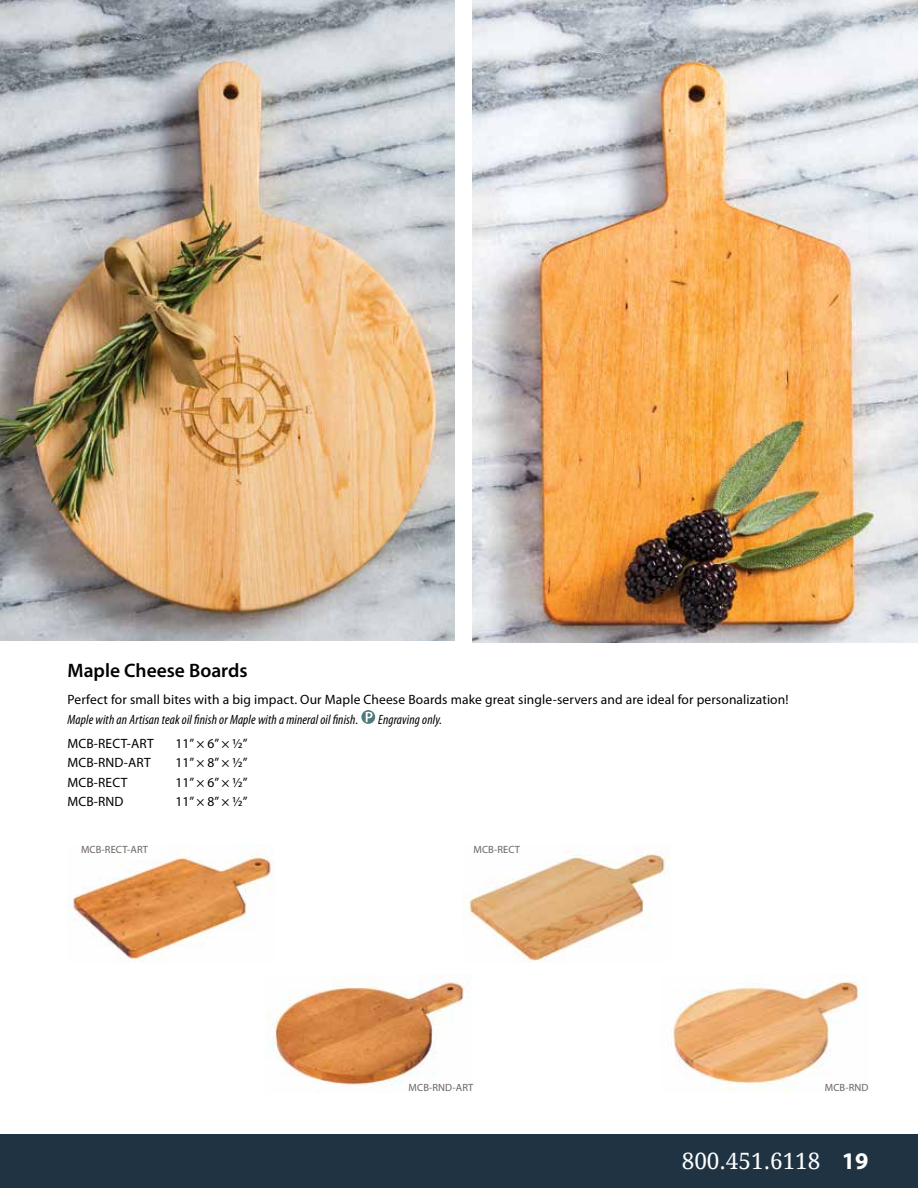
<style>
.page{position:relative;width:918px;height:1188px;background:#fff}
.page>*{position:absolute;margin:0;border:0;box-sizing:border-box;transform-origin:0 0}
.t1{font:22.5px "Droid Serif";color:#fff}
.t2{font:600 19.5px "Myriad Pro";color:#000}
.t3{font:13.5px "Myriad Pro";letter-spacing:.01em;color:#000}
.t4{font:italic condensed 13.5px "Myriad Pro";letter-spacing:.01em;color:#000}
.t5{font:10.5px "Myriad Pro";letter-spacing:.01em;color:#6a6460}
.s1{font-family:"Myriad Pro";font-weight:700;font-size:24px}
</style>
<div class="page">
<div style="left:0;top:1134px;width:918px;height:54px;background:#1f3342"></div>
<svg style="left:361px;top:710px;width:14px;height:14px"></svg>
<img style="left:672px;top:974px;width:188px;height:119px">
<img style="left:266px;top:977px;width:204px;height:115px">
<img style="left:463px;top:853px;width:205px;height:110px">
<img style="left:68px;top:850px;width:206px;height:113px">
<img style="left:0;top:0;width:454px;height:640px">
<img style="left:472px;top:0;width:446px;height:643px">
<h2 class="t2" style="left:68px;top:658px;width:182px">Maple Cheese Boards</h2>
<p class="t3" style="left:68px;top:692px;width:723px">Perfect for small bites with a big impact. Our Maple Cheese Boards make great single-servers and are ideal for personalization!</p>
<p class="t4" style="left:68px;top:711px;width:292px">Maple with an Artisan teak oil finish or Maple with a mineral oil finish.</p>
<p class="t4" style="left:378px;top:711px;width:65px">Engraving only.</p>
<p class="t3" style="left:67px;top:735px;width:88px">MCB-RECT-ART</p>
<p class="t3" style="left:175px;top:735px;width:74px">11” × 6” × 1/2”</p>
<p class="t3" style="left:67px;top:755px;width:85px">MCB-RND-ART</p>
<p class="t3" style="left:175px;top:755px;width:74px">11” × 8” × 1/2”</p>
<p class="t3" style="left:67px;top:774px;width:61px">MCB-RECT</p>
<p class="t3" style="left:175px;top:774px;width:74px">11” × 6” × 1/2”</p>
<p class="t3" style="left:67px;top:794px;width:58px">MCB-RND</p>
<p class="t3" style="left:175px;top:794px;width:74px">11” × 8” × 1/2”</p>
<p class="t5" style="left:81px;top:843px;width:69px">MCB-RECT-ART</p>
<p class="t5" style="left:473px;top:843px;width:48px">MCB-RECT</p>
<p class="t5" style="left:409px;top:1081px;width:66px">MCB-RND-ART</p>
<p class="t5" style="left:825px;top:1081px;width:45px">MCB-RND</p>
<h1 class="t1" style="left:682px;top:1146px;width:188px">800.451.6118 <span class="s1">19</span></h1>
</div>
